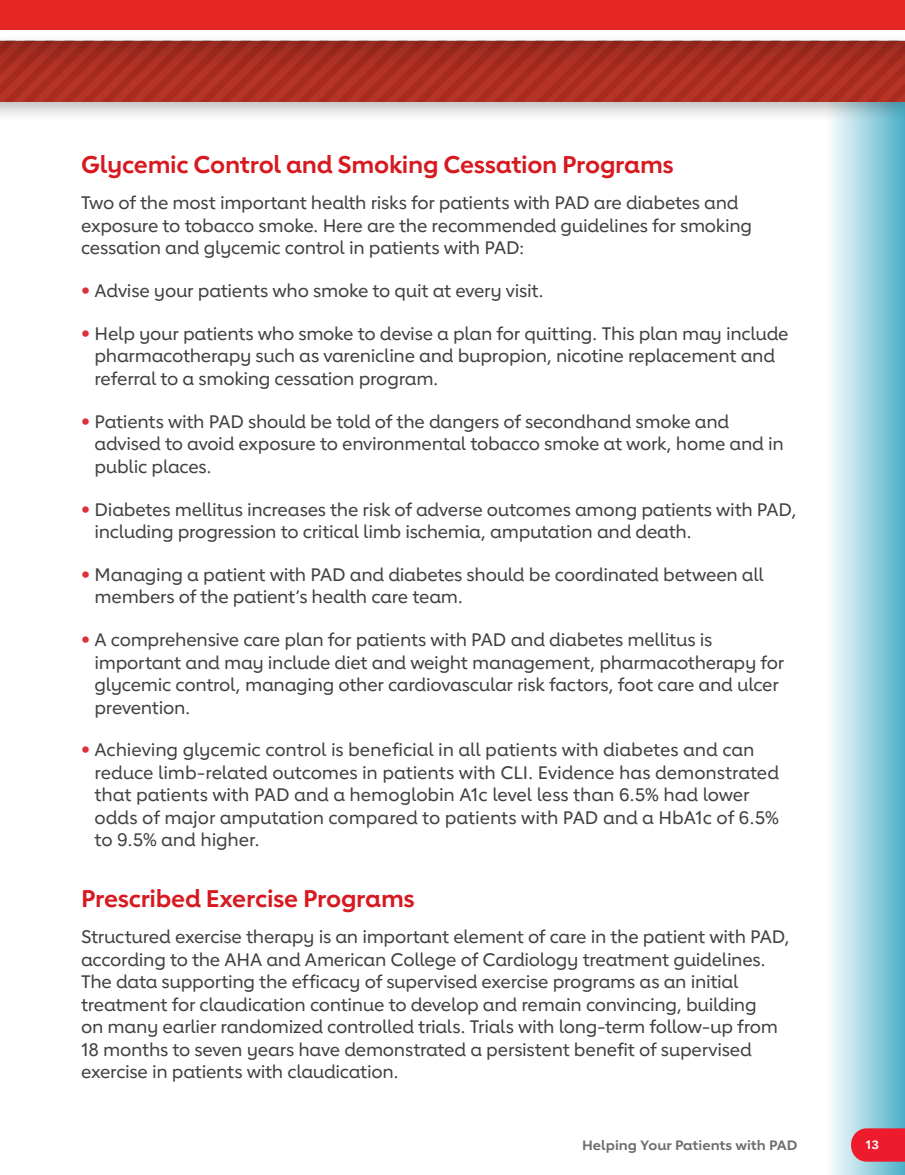
<style>
.page{position:relative;width:905px;height:1175px;background:#fff}
.page>*{position:absolute;margin:0;border:0;box-sizing:border-box;transform-origin:0 0}
.Level_2_Head{font:700 24px "Lub Dub";letter-spacing:-.01em;color:#d71920}
.Body_Text{font:500 18px/22.5px "Lub Dub";letter-spacing:-.015em;color:#414042}
.t1{font:700 13.5px "Lub Dub";color:#6c6d70;scale:1.05 1}
.t2{font:700 12px "Lub Dub";color:#fff;scale:1.05 1}
.s1{font-family:"Helvetica Neue LT Std";font-weight:700;color:#db3037}
</style>
<div class="page">
<div style="left:825px;top:71px;width:79px;height:1103px;background:linear-gradient(to right,#fff,#4db1c9)"></div>
<svg style="left:851px;top:1128px;width:53px;height:33px;background:#ea2839"></svg>
<div style="left:0;top:32px;width:904px;height:91px;background:#231f20;opacity:.3"></div>
<svg style="left:0;top:41px;width:904px;height:60px;background:#a72d20"></svg>
<div style="left:0;top:0;width:904px;height:30px;background:#e42625"></div>
<h3 class="Level_2_Head" style="left:81px;top:150px;width:594px">Glycemic Control and Smoking Cessation Programs</h3>
<p class="Body_Text" style="left:81px;top:192px;width:672px">Two of the most important health risks for patients with PAD are diabetes and exposure to tobacco smoke. Here are the recommended guidelines for smoking cessation and glycemic control in patients with PAD:</p>
<p class="Body_Text" style="left:81px;top:279px;width:464px"><span class="s1">•</span> Advise your patients who smoke to quit at every visit.</p>
<p class="Body_Text" style="left:94px;top:322px;width:695px;text-indent:-14px"><span class="s1">•</span> Help your patients who smoke to devise a plan for quitting. This plan may include pharmacotherapy such as varenicline and bupropion, nicotine replacement and referral to a smoking cessation program.</p>
<p class="Body_Text" style="left:94px;top:410px;width:690px;text-indent:-14px"><span class="s1">•</span> Patients with PAD should be told of the dangers of secondhand smoke and advised to avoid exposure to environmental tobacco smoke at work, home and in public places.</p>
<p class="Body_Text" style="left:94px;top:498px;width:703px;text-indent:-14px"><span class="s1">•</span> Diabetes mellitus increases the risk of adverse outcomes among patients with PAD, including progression to critical limb ischemia, amputation and death.</p>
<p class="Body_Text" style="left:94px;top:563px;width:670px;text-indent:-14px"><span class="s1">•</span> Managing a patient with PAD and diabetes should be coordinated between all members of the patient’s health care team.</p>
<p class="Body_Text" style="left:94px;top:628px;width:691px;text-indent:-14px"><span class="s1">•</span> A comprehensive care plan for patients with PAD and diabetes mellitus is important and may include diet and weight management, pharmacotherapy for glycemic control, managing other cardiovascular risk factors, foot care and ulcer prevention.</p>
<p class="Body_Text" style="left:94px;top:738px;width:686px;text-indent:-14px"><span class="s1">•</span> Achieving glycemic control is beneficial in all patients with diabetes and can reduce limb-related outcomes in patients with CLI. Evidence has demonstrated that patients with PAD and a hemoglobin A1c level less than 6.5% had lower odds of major amputation compared to patients with PAD and a HbA1c of 6.5% to 9.5% and higher.</p>
<h3 class="Level_2_Head" style="left:81px;top:884px;width:335px">Prescribed Exercise Programs</h3>
<p class="Body_Text" style="left:81px;top:925px;width:710px">Structured exercise therapy is an important element of care in the patient with PAD, according to the AHA and American College of Cardiology treatment guidelines.<br>The data supporting the efficacy of supervised exercise programs as an initial treatment for claudication continue to develop and remain convincing, building<br>on many earlier randomized controlled trials. Trials with long-term follow-up from 18 months to seven years have demonstrated a persistent benefit of supervised exercise in patients with claudication.</p>
<p class="t1" style="left:582px;top:1136px;width:206px">Helping Your Patients with PAD</p>
<p class="t2" style="left:865px;top:1137px;width:14px">13</p>
</div>
